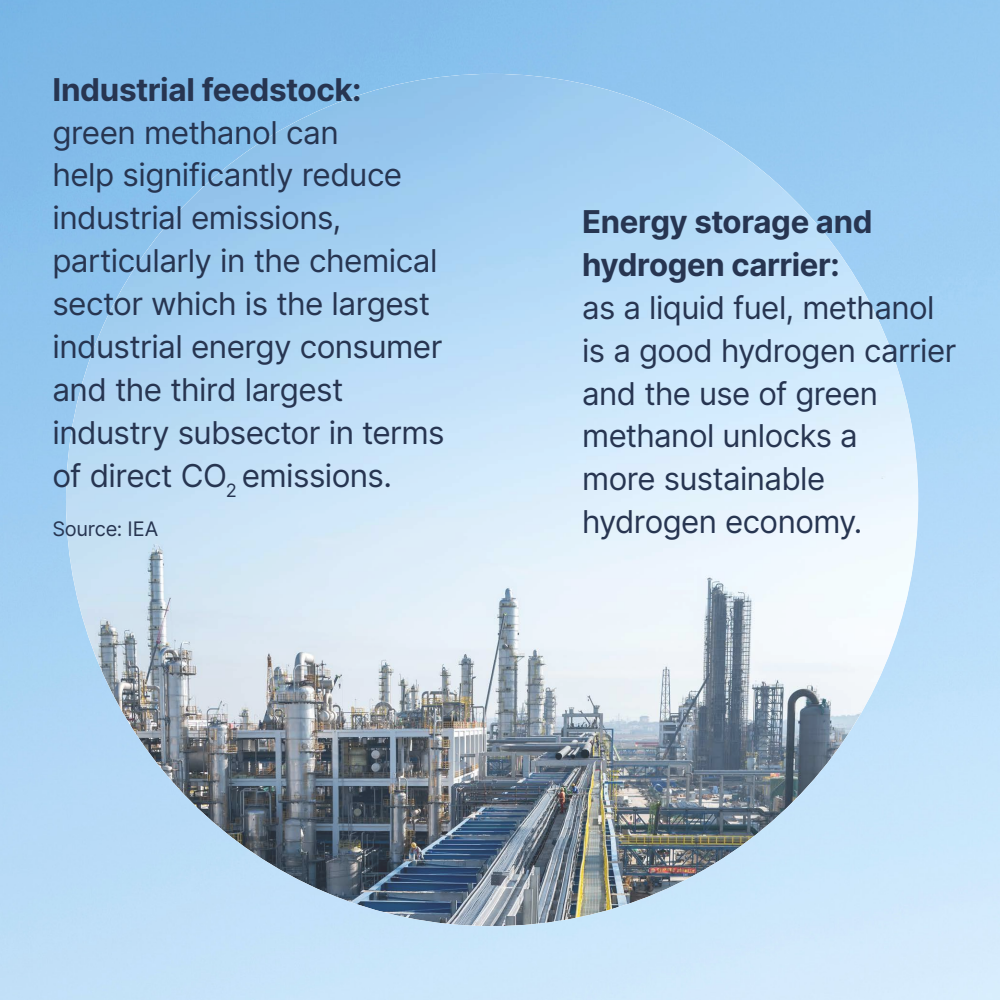
<style>
.page{position:relative;width:1000px;height:1000px;background:#fff}
.page>*{position:absolute;margin:0;border:0;box-sizing:border-box;transform-origin:0 0}
.t1{font:31.5px/42.9px "Inter";letter-spacing:-.02em;color:#273551}
.t2{font:700 31.5px/42.9px "Inter";letter-spacing:-.015em;color:#273551}
.t3{font:20px "Inter";letter-spacing:-.015em;color:#273551}
</style>
<div class="page">
<img style="left:66px;top:74px;width:852px;height:852px;border-radius:426px">
<p class="t2" style="left:52px;top:68px;width:311px">Industrial feedstock:</p>
<p class="t1" style="left:52px;top:111px;width:394px">green methanol can<br>help significantly reduce industrial emissions, particularly in the chemical sector which is the largest industrial energy consumer and the third largest industry subsector in terms of direct CO<sub>2</sub> emissions.</p>
<p class="t3" style="left:52px;top:517px;width:107px">Source: IEA</p>
<p class="t2" style="left:582px;top:200px;width:292px">Energy storage and hydrogen carrier:</p>
<p class="t1" style="left:582px;top:286px;width:376px">as a liquid fuel, methanol is a good hydrogen carrier and the use of green methanol unlocks a<br>more sustainable hydrogen economy.</p>
</div>
